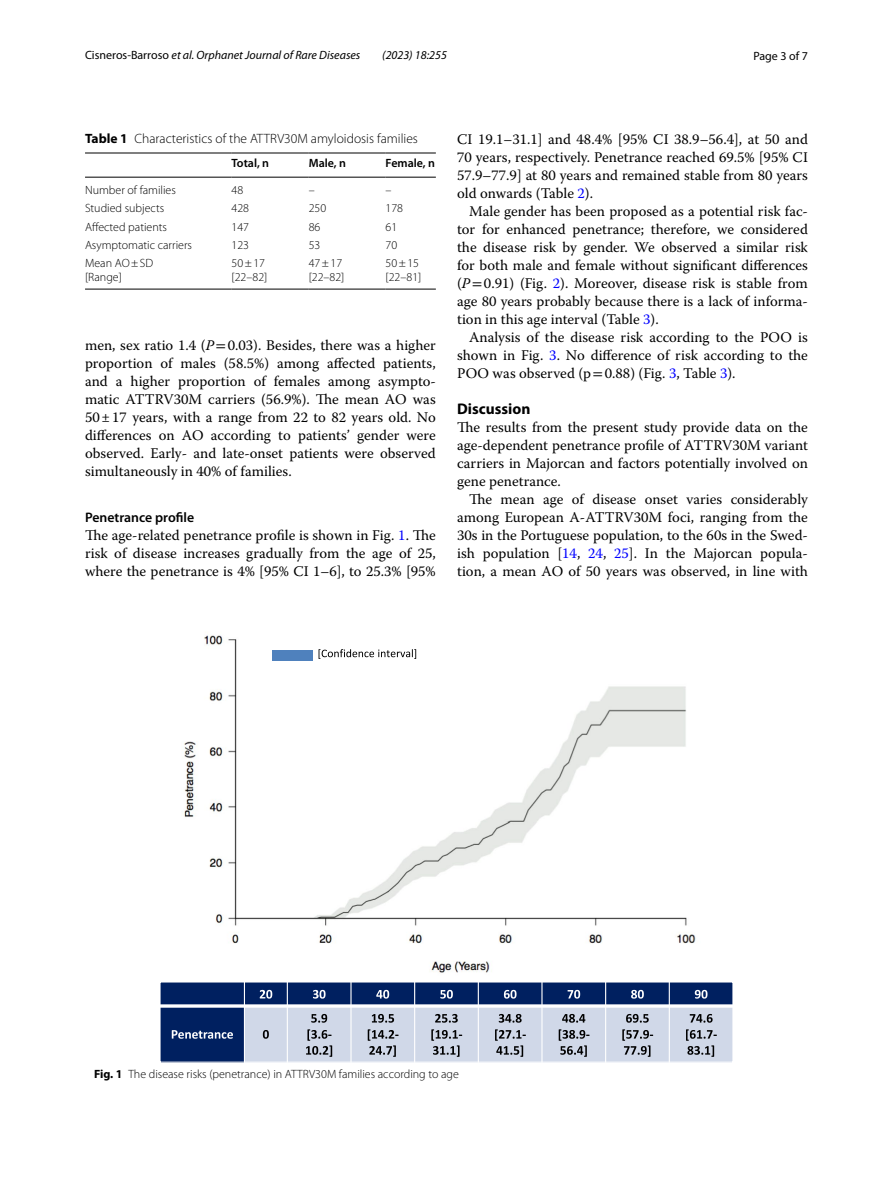
<style>
.page{position:relative;width:893px;height:1187px;background:#fff}
.page>*{position:absolute;margin:0;border:0;box-sizing:border-box;transform-origin:0 0}
.t1{font:700 15.45px "Myriad Pro";color:#000}
.t2{font:14.7px/18px "Warnock Pro";color:#000;text-align:justify}
.t3{font:600 13.8px "Myriad Pro";color:#000}
.t4{font:300 13.5px "Myriad Pro";color:#000}
.t5{font:300 12px/13.5px "Myriad Pro";color:#000}
.t6{font:italic 12px "Myriad Pro";color:#000}
.t7{font:600 12px "Myriad Pro";color:#000}
.t8{font:12px "Myriad Pro";color:#000}
.s1{font-style:normal}
.s2{font-weight:700}
.s3{font-style:italic}
.s4{font-family:"STIX"}
.s5{color:#00f}
</style>
<div class="page">
<hr style="left:85px;top:153px;width:147px;height:1px;background:#000">
<hr style="left:85px;top:177px;width:147px;height:1px;background:#000">
<hr style="left:232px;top:153px;width:77px;height:1px;background:#000">
<hr style="left:232px;top:177px;width:77px;height:1px;background:#000">
<hr style="left:309px;top:153px;width:77px;height:1px;background:#000">
<hr style="left:309px;top:177px;width:77px;height:1px;background:#000">
<hr style="left:386px;top:153px;width:50px;height:1px;background:#000">
<hr style="left:386px;top:177px;width:50px;height:1px;background:#000">
<hr style="left:85px;top:289px;width:147px;height:1px;background:#000">
<hr style="left:232px;top:289px;width:77px;height:1px;background:#000">
<hr style="left:309px;top:289px;width:77px;height:1px;background:#000">
<hr style="left:386px;top:289px;width:50px;height:1px;background:#000">
<div style="left:160px;top:981px;width:84px;height:24px;background:#002060"></div>
<div style="left:244px;top:981px;width:43px;height:24px;background:#002060"></div>
<div style="left:287px;top:981px;width:64px;height:24px;background:#002060"></div>
<div style="left:351px;top:981px;width:64px;height:24px;background:#002060"></div>
<div style="left:415px;top:981px;width:63px;height:24px;background:#002060"></div>
<div style="left:478px;top:981px;width:64px;height:24px;background:#002060"></div>
<div style="left:542px;top:981px;width:64px;height:24px;background:#002060"></div>
<div style="left:606px;top:981px;width:63px;height:24px;background:#002060"></div>
<div style="left:669px;top:981px;width:64px;height:24px;background:#002060"></div>
<div style="left:160px;top:1005px;width:84px;height:57px;background:#002060"></div>
<div style="left:244px;top:1005px;width:43px;height:57px;background:#d0d8e8"></div>
<div style="left:287px;top:1005px;width:64px;height:57px;background:#d0d8e8"></div>
<div style="left:351px;top:1005px;width:64px;height:57px;background:#d0d8e8"></div>
<div style="left:415px;top:1005px;width:63px;height:57px;background:#d0d8e8"></div>
<div style="left:478px;top:1005px;width:64px;height:57px;background:#d0d8e8"></div>
<div style="left:542px;top:1005px;width:64px;height:57px;background:#d0d8e8"></div>
<div style="left:606px;top:1005px;width:63px;height:57px;background:#d0d8e8"></div>
<div style="left:669px;top:1005px;width:64px;height:57px;background:#d0d8e8"></div>
<hr style="left:244px;top:981px;width:1px;height:81px;background:#fff">
<hr style="left:287px;top:981px;width:1px;height:81px;background:#fff">
<hr style="left:350px;top:981px;width:2px;height:81px;background:#fff">
<hr style="left:414px;top:981px;width:1px;height:81px;background:#fff">
<hr style="left:478px;top:981px;width:1px;height:81px;background:#fff">
<hr style="left:541px;top:981px;width:1px;height:81px;background:#fff">
<hr style="left:605px;top:981px;width:1px;height:81px;background:#fff">
<hr style="left:669px;top:981px;width:1px;height:81px;background:#fff">
<hr style="left:159px;top:1004px;width:574px;height:3px;background:#fff">
<hr style="left:159px;top:981px;width:2px;height:81px;background:#fff">
<hr style="left:732px;top:981px;width:1px;height:81px;background:#fff">
<hr style="left:159px;top:981px;width:574px;height:1px;background:#fff">
<hr style="left:159px;top:1061px;width:574px;height:1px;background:#fff">
<svg style="left:260px;top:989px;width:12px;height:9px"></svg>
<svg style="left:313px;top:989px;width:13px;height:9px"></svg>
<svg style="left:376px;top:989px;width:13px;height:9px"></svg>
<svg style="left:440px;top:989px;width:13px;height:9px"></svg>
<svg style="left:504px;top:989px;width:12px;height:9px"></svg>
<svg style="left:568px;top:989px;width:12px;height:9px"></svg>
<svg style="left:631px;top:989px;width:13px;height:9px"></svg>
<svg style="left:695px;top:989px;width:12px;height:9px"></svg>
<svg style="left:172px;top:1030px;width:61px;height:8px"></svg>
<svg style="left:263px;top:1030px;width:6px;height:8px"></svg>
<svg style="left:311px;top:1013px;width:16px;height:9px"></svg>
<svg style="left:306px;top:1029px;width:26px;height:27px"></svg>
<svg style="left:372px;top:1014px;width:22px;height:8px"></svg>
<svg style="left:368px;top:1029px;width:30px;height:27px"></svg>
<svg style="left:435px;top:1014px;width:23px;height:8px"></svg>
<svg style="left:431px;top:1029px;width:31px;height:27px"></svg>
<svg style="left:499px;top:1013px;width:23px;height:9px"></svg>
<svg style="left:495px;top:1029px;width:31px;height:27px"></svg>
<svg style="left:562px;top:1014px;width:23px;height:8px"></svg>
<svg style="left:559px;top:1029px;width:30px;height:27px"></svg>
<svg style="left:626px;top:1013px;width:23px;height:9px"></svg>
<svg style="left:622px;top:1029px;width:31px;height:27px"></svg>
<svg style="left:690px;top:1014px;width:23px;height:8px"></svg>
<svg style="left:686px;top:1029px;width:31px;height:27px"></svg>
<img style="left:184px;top:635px;width:512px;height:338px">
<div style="left:272px;top:649px;width:40px;height:11px;background:#4f81bd"></div>
<svg style="left:319px;top:649px;width:97px;height:10px"></svg>
<p class="t6" style="left:85px;top:48px;width:277px"><span class="s1">Cisneros‑Barroso</span> et al. Orphanet Journal of Rare Diseases</p>
<p class="t6" style="left:382px;top:48px;width:66px">(2023) 18:255</p>
<p class="t8" style="left:753px;top:48px;width:56px">Page 3 of 7</p>
<p class="t4" style="left:85px;top:131px;width:334px"><span class="s2">Table 1</span> Characteristics of the ATTRV30M amyloidosis families</p>
<p class="t7" style="left:232px;top:156px;width:39px">Total, n</p>
<p class="t7" style="left:309px;top:156px;width:39px">Male, n</p>
<p class="t7" style="left:386px;top:156px;width:51px">Female, n</p>
<p class="t5" style="left:85px;top:184px;width:92px">Number of families</p>
<p class="t5" style="left:232px;top:184px;width:13px">48</p>
<p class="t5" style="left:309px;top:184px;width:7px">–</p>
<p class="t5" style="left:386px;top:184px;width:7px">–</p>
<p class="t5" style="left:85px;top:202px;width:81px">Studied subjects</p>
<p class="t5" style="left:232px;top:202px;width:19px">428</p>
<p class="t5" style="left:309px;top:202px;width:19px">250</p>
<p class="t5" style="left:386px;top:202px;width:19px">178</p>
<p class="t5" style="left:85px;top:220px;width:83px">Affected patients</p>
<p class="t5" style="left:232px;top:220px;width:19px">147</p>
<p class="t5" style="left:309px;top:220px;width:13px">86</p>
<p class="t5" style="left:386px;top:220px;width:13px">61</p>
<p class="t5" style="left:85px;top:238px;width:109px">Asymptomatic carriers</p>
<p class="t5" style="left:232px;top:238px;width:19px">123</p>
<p class="t5" style="left:309px;top:238px;width:13px">53</p>
<p class="t5" style="left:386px;top:238px;width:13px">70</p>
<p class="t5" style="left:85px;top:256px;width:70px">Mean AO±SD [Range]</p>
<p class="t5" style="left:232px;top:256px;width:37px">50±17 [22–82]</p>
<p class="t5" style="left:309px;top:256px;width:37px">47±17 [22–82]</p>
<p class="t5" style="left:386px;top:256px;width:37px">50±15 [22–81]</p>
<p class="t2" style="left:85px;top:336px;width:352px">men, sex ratio 1.4 (<span class="s3">P</span><span class="s4">=</span>0.03). Besides, there was a higher proportion of males (58.5%) among affected patients, and a higher proportion of females among asympto&shy;matic ATTRV30M carriers (56.9%). The mean AO was 50±17 years, with a range from 22 to 82 years old. No differences on AO according to patients’ gender were observed. Early- and late-onset patients were observed simultaneously in 40% of families.</p>
<p class="t3" style="left:85px;top:508px;width:111px">Penetrance profile</p>
<p class="t2" style="left:85px;top:526px;width:352px">The age-related penetrance profile is shown in Fig. <span class="s5">1</span>. The risk of disease increases gradually from the age of 25, where the penetrance is 4% [95% CI 1–6], to 25.3% [95%</p>
<p class="t2" style="left:457px;top:130px;width:352px">CI 19.1–31.1] and 48.4% [95% CI 38.9–56.4], at 50 and 70 years, respectively. Penetrance reached 69.5% [95% CI 57.9–77.9] at 80 years and remained stable from 80 years old onwards (Table <span class="s5">2</span>).</p>
<p class="t2" style="left:457px;top:202px;width:352px;text-indent:12px">Male gender has been proposed as a potential risk fac&shy;tor for enhanced penetrance; therefore, we considered the disease risk by gender. We observed a similar risk for both male and female without significant differences (<span class="s3">P</span><span class="s4">=</span>0.91) (Fig. <span class="s5">2</span>). Moreover, disease risk is stable from age 80 years probably because there is a lack of informa&shy;tion in this age interval (Table <span class="s5">3</span>).</p>
<p class="t2" style="left:457px;top:328px;width:352px;text-indent:12px">Analysis of the disease risk according to the POO is shown in Fig. <span class="s5">3</span>. No difference of risk according to the POO was observed (p<span class="s4">=</span>0.88) (Fig. <span class="s5">3</span>, Table <span class="s5">3</span>).</p>
<p class="t1" style="left:457px;top:398px;width:75px">Discussion</p>
<p class="t2" style="left:457px;top:418px;width:352px">The results from the present study provide data on the age-dependent penetrance profile of ATTRV30M variant carriers in Majorcan and factors potentially involved on gene penetrance.</p>
<p class="t2" style="left:457px;top:490px;width:352px;text-indent:12px">The mean age of disease onset varies considerably among European A-ATTRV30M foci, ranging from the 30s in the Portuguese population, to the 60s in the Swed&shy;ish population [<span class="s5">14</span>, <span class="s5">24</span>, <span class="s5">25</span>]. In the Majorcan popula&shy;tion, a mean AO of 50 years was observed, in line with</p>
<p class="t5" style="left:94px;top:1067px;width:366px"><span class="s2">Fig. 1</span> The disease risks (penetrance) in ATTRV30M families according to age</p>
</div>
